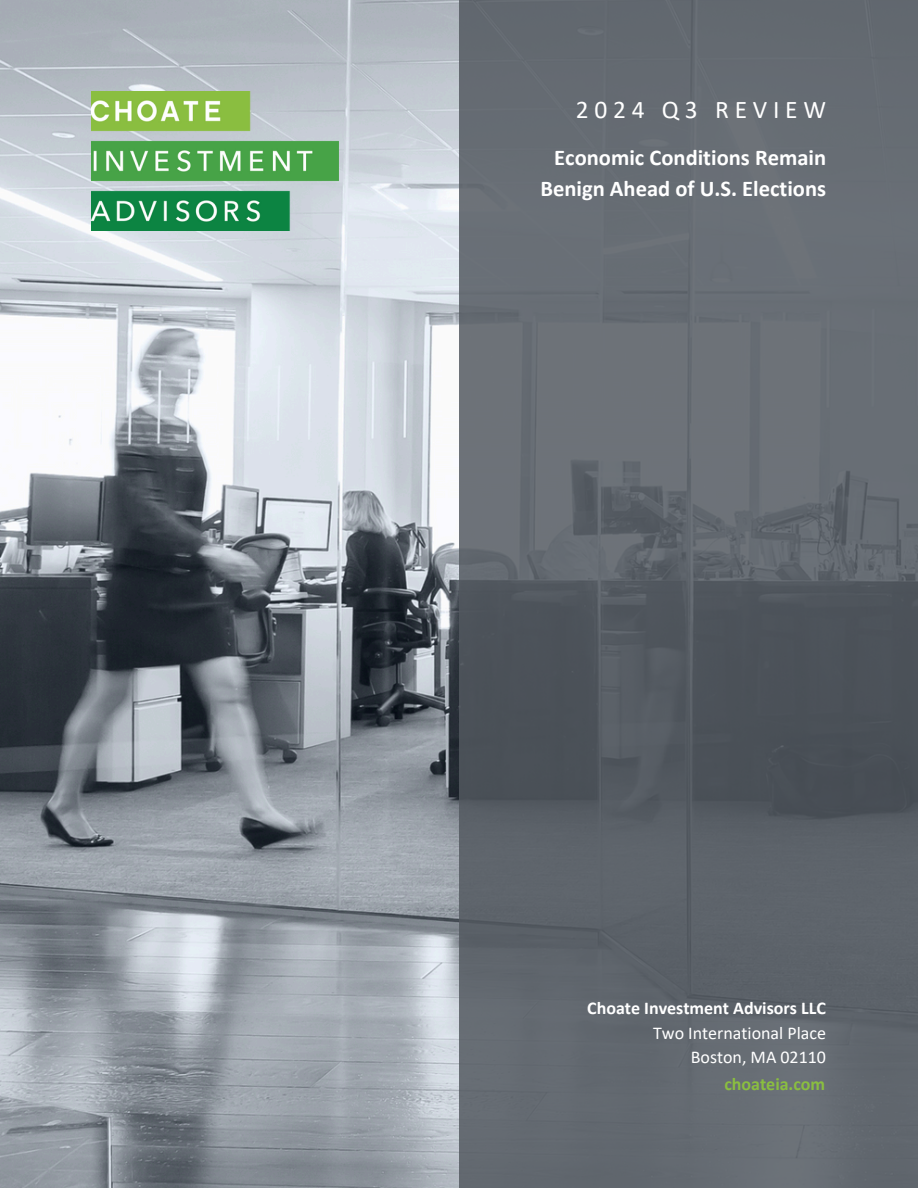
<style>
.page{position:relative;width:918px;height:1188px;background:#fff}
.page>*{position:absolute;margin:0;border:0;box-sizing:border-box;transform-origin:0 0}
.t1{font:25.5px "Calibri";letter-spacing:.225em;color:#fff}
.t2{font:700 22.5px/31.5px "Calibri";color:#fff;text-align:right}
.t3{font:18px "Calibri";color:#fff}
.t4{font:700 18px "Calibri";color:#fff}
.t5{font:700 18px "Calibri";color:#8abe40}
</style>
<div class="page">
<img style="left:0;top:0;width:459px;height:1188px">
<svg style="left:459px;top:0;width:459px;height:1188px;fill:#636970"></svg>
<img style="left:92px;top:92px;width:246px;height:138px">
<h2 class="t1" style="left:576px;top:99px;width:252px">2024 Q3 REVIEW</h2>
<h1 class="t2" style="left:540px;top:143px;width:287px">Economic Conditions Remain<br>Benign Ahead of U.S. Elections</h1>
<p class="t4" style="left:587px;top:1000px;width:240px">Choate Investment Advisors LLC</p>
<p class="t3" style="left:653px;top:1025px;width:174px">Two International Place</p>
<p class="t3" style="left:691px;top:1050px;width:137px">Boston, MA 02110</p>
<h3 class="t5" style="left:724px;top:1077px;width:102px">choateia.com</h3>
</div>
